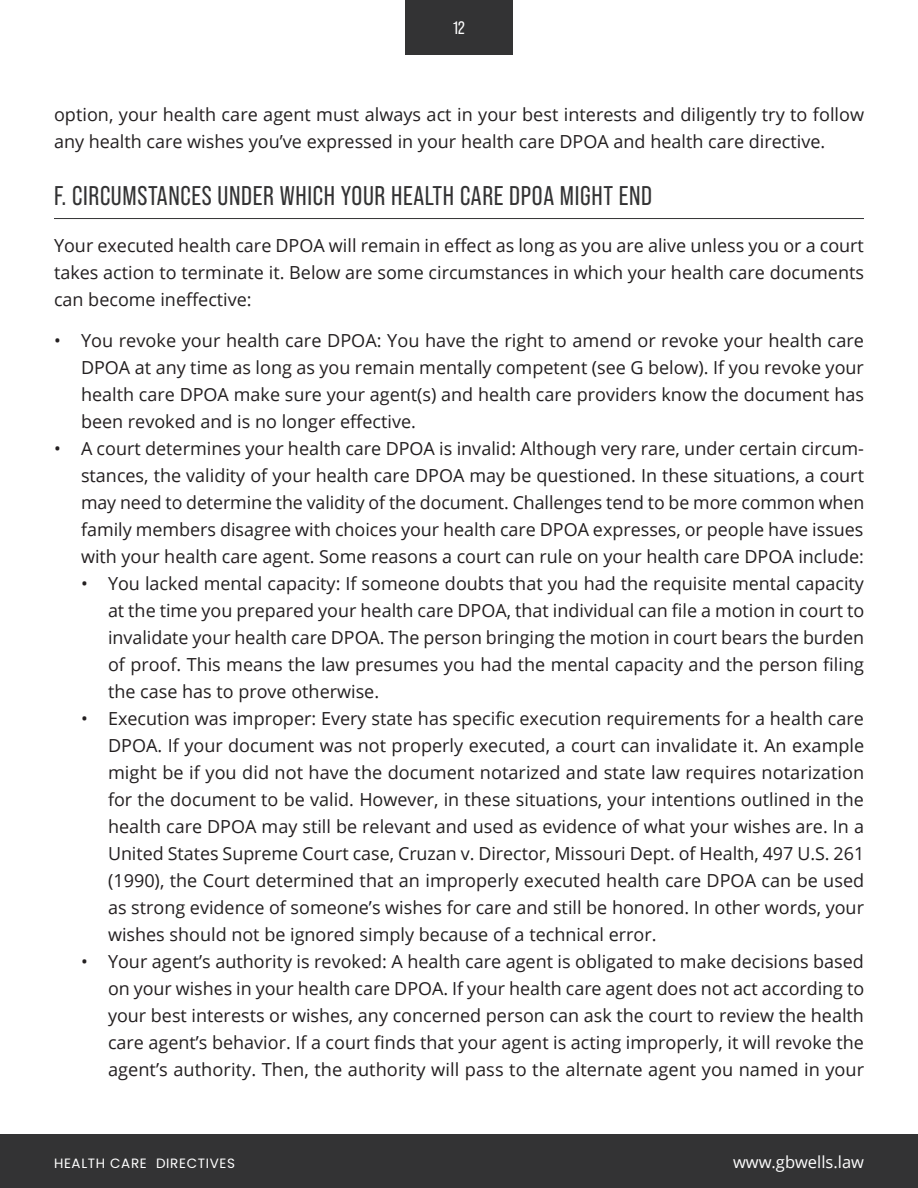
<style>
.page{position:relative;width:918px;height:1188px;background:#fff}
.page>*{position:absolute;margin:0;border:0;box-sizing:border-box;transform-origin:0 0}
.H1_-_Heading_1{font:27px "Bebas Neue Pro";letter-spacing:.025em;color:#333334}
.P1_1_-_Basic_Paragra{font:18px/27px "Open Sans";color:#231f20;text-align:justify}
.t1{font:18px "Bebas Neue Pro";color:#fff}
.t2{font:16.5px "Open Sans";color:#fff}
.t3{font:13.5px "Poppins";letter-spacing:.05em;color:#fff}
</style>
<div class="page">
<div style="left:405px;top:0;width:108px;height:54px;background:#333334"></div>
<div style="left:0;top:1134px;width:918px;height:54px;background:#333334"></div>
<hr style="left:54px;top:218px;width:810px;height:1px;background:#333334">
<p class="t1" style="left:453px;top:18px;width:13px">12</p>
<p class="P1_1_-_Basic_Paragra" style="left:54px;top:100px;width:812px">option, your health care agent must always act in your best interests and diligently try to follow any health care wishes you’ve expressed in your health care DPOA and health care directive.</p>
<p class="H1_-_Heading_1" style="left:54px;top:180px;width:600px">F. CIRCUMSTANCES UNDER WHICH YOUR HEALTH CARE DPOA MIGHT END</p>
<p class="P1_1_-_Basic_Paragra" style="left:54px;top:232px;width:812px">Your executed health care DPOA will remain in effect as long as you are alive unless you or a court takes action to terminate it. Below are some circumstances in which your health care documents can become ineffective:</p>
<p class="P1_1_-_Basic_Paragra" style="left:81px;top:326px;width:785px;text-indent:-27px">• You revoke your health care DPOA: You have the right to amend or revoke your health care DPOA at any time as long as you remain mentally competent (see G below). If you revoke your health care DPOA make sure your agent(s) and health care providers know the document has been revoked and is no longer effective.</p>
<p class="P1_1_-_Basic_Paragra" style="left:81px;top:434px;width:785px;text-indent:-27px">• A court determines your health care DPOA is invalid: Although very rare, under certain circum&shy;stances, the validity of your health care DPOA may be questioned. In these situations, a court may need to determine the validity of the document. Challenges tend to be more common when family members disagree with choices your health care DPOA expresses, or people have issues with your health care agent. Some reasons a court can rule on your health care DPOA include:</p>
<p class="P1_1_-_Basic_Paragra" style="left:108px;top:569px;width:758px;text-indent:-27px">• You lacked mental capacity: If someone doubts that you had the requisite mental capacity at the time you prepared your health care DPOA, that individual can file a motion in court to invalidate your health care DPOA. The person bringing the motion in court bears the burden of proof. This means the law presumes you had the mental capacity and the person filing the case has to prove otherwise.</p>
<p class="P1_1_-_Basic_Paragra" style="left:108px;top:704px;width:758px;text-indent:-27px">• Execution was improper: Every state has specific execution requirements for a health care DPOA. If your document was not properly executed, a court can invalidate it. An example might be if you did not have the document notarized and state law requires notarization for the document to be valid. However, in these situations, your intentions outlined in the health care DPOA may still be relevant and used as evidence of what your wishes are. In a United States Supreme Court case, Cruzan v. Director, Missouri Dept. of Health, 497 U.S. 261 (1990), the Court determined that an improperly executed health care DPOA can be used as strong evidence of someone’s wishes for care and still be honored. In other words, your wishes should not be ignored simply because of a technical error.</p>
<p class="P1_1_-_Basic_Paragra" style="left:108px;top:947px;width:758px;text-indent:-27px">• Your agent’s authority is revoked: A health care agent is obligated to make decisions based on your wishes in your health care DPOA. If your health care agent does not act according to your best interests or wishes, any concerned person can ask the court to review the health care agent’s behavior. If a court finds that your agent is acting improperly, it will revoke the agent’s authority. Then, the authority will pass to the alternate agent you named in your</p>
<p class="t3" style="left:54px;top:1156px;width:183px">HEALTH CARE DIRECTIVES</p>
<p class="t2" style="left:733px;top:1151px;width:132px">www.gbwells.law</p>
</div>
